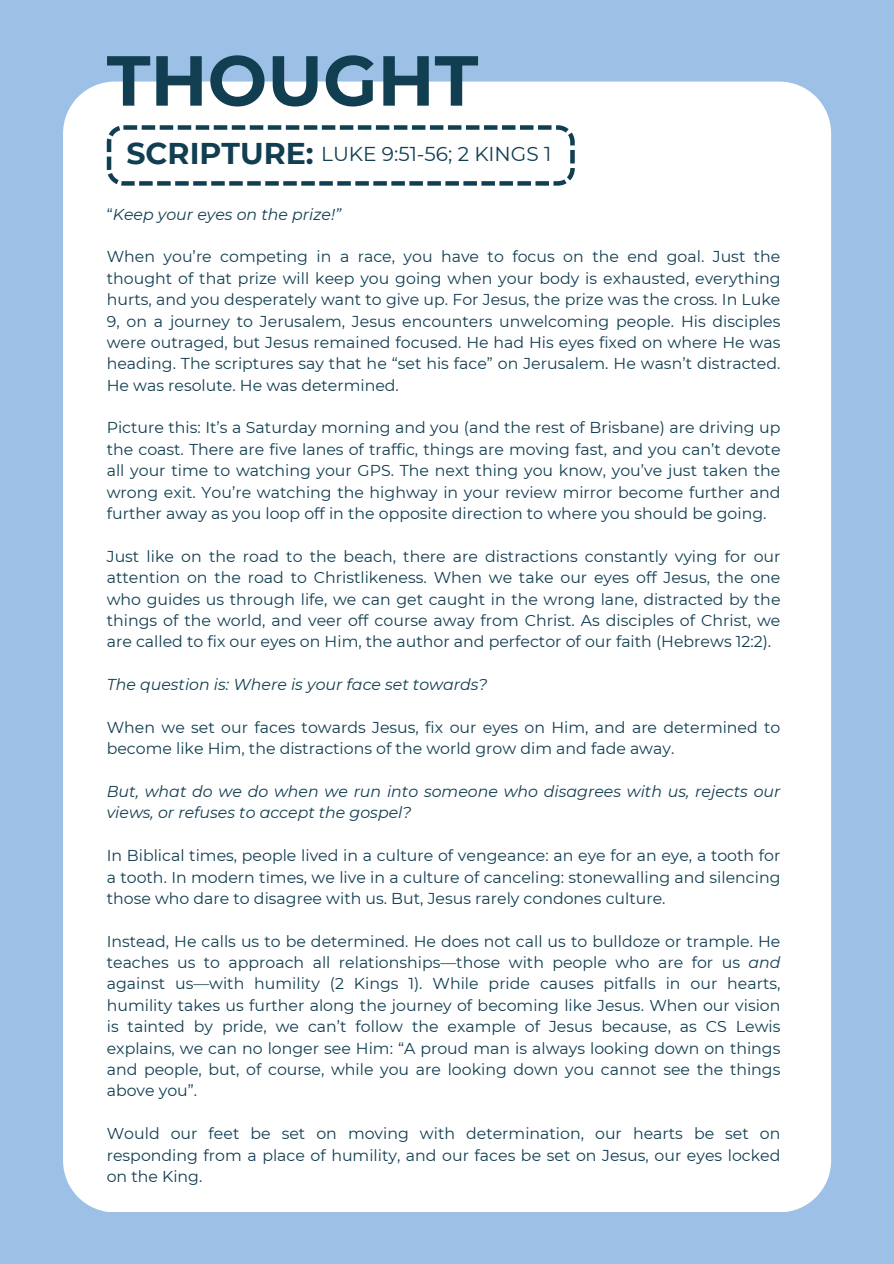
<style>
.page{position:relative;width:894px;height:1264px;background:#fff}
.page>*{position:absolute;margin:0;border:0;box-sizing:border-box;transform-origin:0 0}
.t1{font:700 70.65px "Montserrat";color:#113e51}
.t2{font:700 30px "Montserrat";color:#113e51}
.t3{font:20.1px "Montserrat";color:#113e51}
.t4{font:15.75px/21.3px "Montserrat";color:#113e51;text-align:justify}
.t5{font:italic 15.75px/21.3px "Montserrat";color:#113e51}
.s1{font-style:normal}
.s2{font-style:italic}
</style>
<div class="page">
<div style="left:0;top:0;width:893px;height:1263px;background:#9dc0e6"></div>
<div style="left:63px;top:82px;width:767px;height:1130px;background:#fff"></div>
<svg style="left:107px;top:125px;width:467px;height:61px;background:#e2e7ea"></svg>
<p class="t1" style="left:107px;top:37px;width:373px">THOUGHT</p>
<p class="t2" style="left:126px;top:135px;width:189px">SCRIPTURE:</p>
<p class="t3" style="left:321px;top:141px;width:231px">LUKE 9:51-56; 2 KINGS 1</p>
<h1 class="t5" style="left:107px;top:203px;width:236px"><span class="s1">“</span>Keep your eyes on the prize!”</h1>
<h2 class="t4" style="left:107px;top:246px;width:675px">When you’re competing in a race, you have to focus on the end goal. Just the thought of that prize will keep you going when your body is exhausted, everything hurts, and you desperately want to give up. For Jesus, the prize was the cross. In Luke 9, on a journey to Jerusalem, Jesus encounters unwelcoming people. His disciples were outraged, but Jesus remained focused. He had His eyes fixed on where He was heading. The scriptures say that he “set his face” on Jerusalem. He wasn’t distracted.<br>He was resolute. He was determined.</h2>
<p class="t4" style="left:107px;top:417px;width:675px">Picture this: It’s a Saturday morning and you (and the rest of Brisbane) are driving up the coast. There are five lanes of traffic, things are moving fast, and you can’t devote all your time to watching your GPS. The next thing you know, you’ve just taken the wrong exit. You’re watching the highway in your review mirror become further and further away as you loop off in the opposite direction to where you should be going.</p>
<p class="t4" style="left:107px;top:545px;width:675px">Just like on the road to the beach, there are distractions constantly vying for our attention on the road to Christlikeness. When we take our eyes off Jesus, the one who guides us through life, we can get caught in the wrong lane, distracted by the things of the world, and veer off course away from Christ. As disciples of Christ, we are called to fix our eyes on Him, the author and perfector of our faith (Hebrews 12:2).</p>
<p class="t5" style="left:107px;top:673px;width:382px">The question is: Where is your face set towards?</p>
<p class="t4" style="left:107px;top:716px;width:675px">When we set our faces towards Jesus, fix our eyes on Him, and are determined to become like Him, the distractions of the world grow dim and fade away.</p>
<p class="t5" style="left:107px;top:780px;width:675px">But, what do we do when we run into someone who disagrees with us, rejects our views, or refuses to accept the gospel?</p>
<p class="t4" style="left:107px;top:844px;width:675px">In Biblical times, people lived in a culture of vengeance: an eye for an eye, a tooth for a tooth. In modern times, we live in a culture of canceling: stonewalling and silencing those who dare to disagree with us. But, Jesus rarely condones culture.</p>
<p class="t4" style="left:107px;top:930px;width:675px">Instead, He calls us to be determined. He does not call us to bulldoze or trample. He teaches us to approach all relationships—those with people who are for us <span class="s2">and </span>against us—with humility (2 Kings 1). While pride causes pitfalls in our hearts, humility takes us further along the journey of becoming like Jesus. When our vision is tainted by pride, we can’t follow the example of Jesus because, as CS Lewis explains, we can no longer see Him: “A proud man is always looking down on things and people, but, of course, while you are looking down you cannot see the things above you”.</p>
<p class="t4" style="left:107px;top:1122px;width:675px">Would our feet be set on moving with determination, our hearts be set on responding from a place of humility, and our faces be set on Jesus, our eyes locked on the King.</p>
</div>
